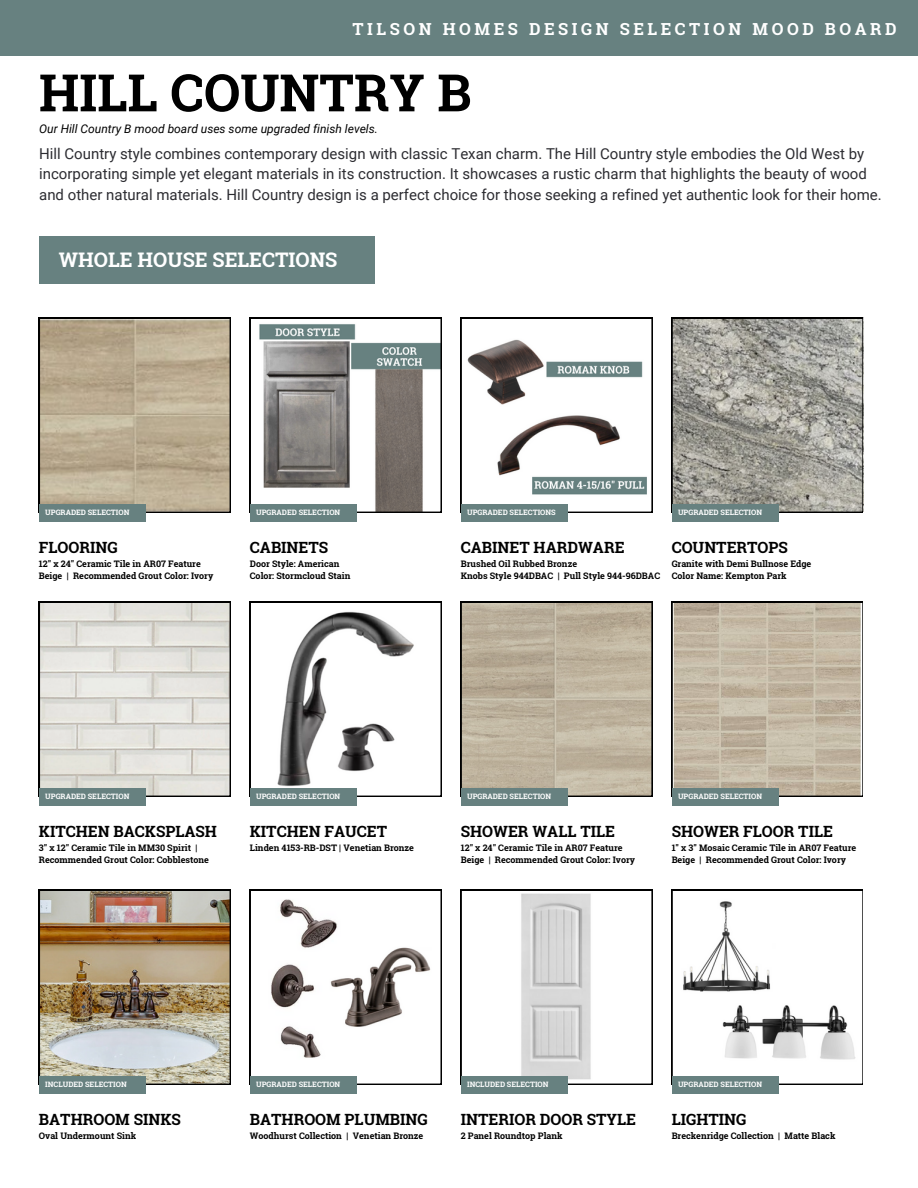
<style>
.page{position:relative;width:918px;height:1188px;background:#fff}
.page>*{position:absolute;margin:0;border:0;box-sizing:border-box;transform-origin:0 0}
.t1{font:700 51.6px "Roboto Slab";color:#000}
.t2{font:700 20.1px "Roboto Slab";color:#fff}
.t3{font:700 16.65px "Roboto Slab";letter-spacing:.215em;color:#fff}
.t4{font:700 15.45px "Roboto Slab";color:#000}
.t5{font:15px/20.2px "Roboto";color:#2c2c31}
.t6{font:italic 12px "Roboto";color:#000}
.t7{font:700 9px/12px "Roboto Slab";color:#000}
.t8{font:700 7.35px "Roboto Slab";color:#fff}
</style>
<div class="page">
<div style="left:0;top:0;width:918px;height:55px;background:#678180"></div>
<div style="left:39px;top:236px;width:335px;height:48px;background:#678180"></div>
<svg style="left:39px;top:318px;width:191px;height:195px;background:#b8aa90"></svg>
<div style="left:39px;top:504px;width:107px;height:17px;background:#678180"></div>
<svg style="left:250px;top:318px;width:191px;height:195px"></svg>
<svg style="left:461px;top:318px;width:191px;height:195px"></svg>
<div style="left:461px;top:504px;width:106px;height:17px;background:#678180"></div>
<svg style="left:672px;top:318px;width:191px;height:195px;background:#9e9c95"></svg>
<div style="left:672px;top:504px;width:106px;height:17px;background:#678180"></div>
<div style="left:250px;top:504px;width:106px;height:17px;background:#678180"></div>
<svg style="left:39px;top:602px;width:191px;height:194px;background:#dddcd7"></svg>
<div style="left:39px;top:788px;width:107px;height:17px;background:#678180"></div>
<svg style="left:250px;top:602px;width:191px;height:194px"></svg>
<div style="left:250px;top:788px;width:106px;height:17px;background:#678180"></div>
<svg style="left:461px;top:602px;width:191px;height:194px;background:#baaf9b"></svg>
<div style="left:461px;top:788px;width:106px;height:17px;background:#678180"></div>
<svg style="left:672px;top:602px;width:191px;height:194px;background:#c0b4a1"></svg>
<div style="left:672px;top:788px;width:106px;height:17px;background:#678180"></div>
<img style="left:39px;top:890px;width:191px;height:194px">
<div style="left:39px;top:1076px;width:107px;height:17px;background:#678180"></div>
<svg style="left:250px;top:890px;width:191px;height:194px"></svg>
<div style="left:250px;top:1076px;width:106px;height:17px;background:#678180"></div>
<svg style="left:461px;top:890px;width:191px;height:194px"></svg>
<div style="left:461px;top:1076px;width:106px;height:17px;background:#678180"></div>
<svg style="left:672px;top:890px;width:191px;height:194px"></svg>
<div style="left:672px;top:1076px;width:106px;height:17px;background:#678180"></div>
<h6 class="t3" style="left:353px;top:17px;width:546px">TILSON HOMES DESIGN SELECTION MOOD BOARD</h6>
<h3 class="t1" style="left:39px;top:57px;width:434px">HILL COUNTRY B</h3>
<h6 class="t6" style="left:39px;top:122px;width:340px">Our Hill Country B mood board uses some upgraded finish levels.</h6>
<h3 class="t5" style="left:39px;top:144px;width:844px">Hill Country style combines contemporary design with classic Texan charm. The Hill Country style embodies the Old West by incorporating simple yet elegant materials in its construction. It showcases a rustic charm that highlights the beauty of wood and other natural materials. Hill Country design is a perfect choice for those seeking a refined yet authentic look for their home.</h3>
<h3 class="t2" style="left:59px;top:246px;width:280px">WHOLE HOUSE SELECTIONS</h3>
<h2 class="t8" style="left:45px;top:508px;width:86px">UPGRADED SELECTION</h2>
<h1 class="t4" style="left:39px;top:536px;width:80px">FLOORING</h1>
<h5 class="t7" style="left:39px;top:558px;width:176px">12" x 24" Ceramic Tile in AR07 Feature<br>Beige | Recommended Grout Color: Ivory</h5>
<h3 class="t8" style="left:256px;top:508px;width:86px">UPGRADED SELECTION</h3>
<h6 class="t8" style="left:678px;top:508px;width:86px">UPGRADED SELECTION</h6>
<p class="t8" style="left:467px;top:508px;width:90px">UPGRADED SELECTIONS</p>
<p class="t4" style="left:250px;top:536px;width:80px">CABINETS</p>
<p class="t7" style="left:250px;top:558px;width:102px">Door Style: American<br>Color: Stormcloud Stain</p>
<p class="t4" style="left:461px;top:536px;width:165px">CABINET HARDWARE</p>
<p class="t7" style="left:461px;top:558px;width:201px">Brushed Oil Rubbed Bronze<br>Knobs Style 944DBAC | Pull Style 944-96DBAC</p>
<h6 class="t4" style="left:672px;top:536px;width:118px">COUNTERTOPS</h6>
<h3 class="t7" style="left:672px;top:558px;width:141px">Granite with Demi Bullnose Edge<br>Color Name: Kempton Park</h3>
<p class="t8" style="left:45px;top:792px;width:86px">UPGRADED SELECTION</p>
<h3 class="t4" style="left:39px;top:820px;width:180px">KITCHEN BACKSPLASH</h3>
<h6 class="t7" style="left:39px;top:842px;width:172px">3" x 12" Ceramic Tile in MM30 Spirit |<br>Recommended Grout Color: Cobblestone</h6>
<p class="t8" style="left:256px;top:792px;width:86px">UPGRADED SELECTION</p>
<p class="t4" style="left:250px;top:820px;width:139px">KITCHEN FAUCET</p>
<p class="t7" style="left:250px;top:842px;width:166px">Linden 4153-RB-DST | Venetian Bronze</p>
<h3 class="t8" style="left:467px;top:792px;width:86px">UPGRADED SELECTION</h3>
<h6 class="t8" style="left:678px;top:792px;width:86px">UPGRADED SELECTION</h6>
<p class="t4" style="left:461px;top:820px;width:156px">SHOWER WALL TILE</p>
<p class="t7" style="left:461px;top:842px;width:176px">12" x 24" Ceramic Tile in AR07 Feature<br>Beige | Recommended Grout Color: Ivory</p>
<h6 class="t4" style="left:672px;top:820px;width:163px">SHOWER FLOOR TILE</h6>
<h3 class="t7" style="left:672px;top:842px;width:186px">1" x 3" Mosaic Ceramic Tile in AR07 Feature<br>Beige | Recommended Grout Color: Ivory</h3>
<p class="t8" style="left:45px;top:1080px;width:83px">INCLUDED SELECTION</p>
<h3 class="t4" style="left:39px;top:1108px;width:143px">BATHROOM SINKS</h3>
<h6 class="t7" style="left:39px;top:1130px;width:99px">Oval Undermount Sink</h6>
<p class="t8" style="left:256px;top:1080px;width:86px">UPGRADED SELECTION</p>
<p class="t4" style="left:250px;top:1108px;width:179px">BATHROOM PLUMBING</p>
<p class="t7" style="left:250px;top:1130px;width:175px">Woodhurst Collection | Venetian Bronze</p>
<p class="t8" style="left:467px;top:1080px;width:83px">INCLUDED SELECTION</p>
<p class="t4" style="left:461px;top:1108px;width:177px">INTERIOR DOOR STYLE</p>
<p class="t7" style="left:461px;top:1130px;width:103px">2 Panel Roundtop Plank</p>
<h6 class="t8" style="left:678px;top:1080px;width:86px">UPGRADED SELECTION</h6>
<h6 class="t4" style="left:672px;top:1108px;width:76px">LIGHTING</h6>
<h3 class="t7" style="left:672px;top:1130px;width:165px">Breckenridge Collection | Matte Black</h3>
</div>
